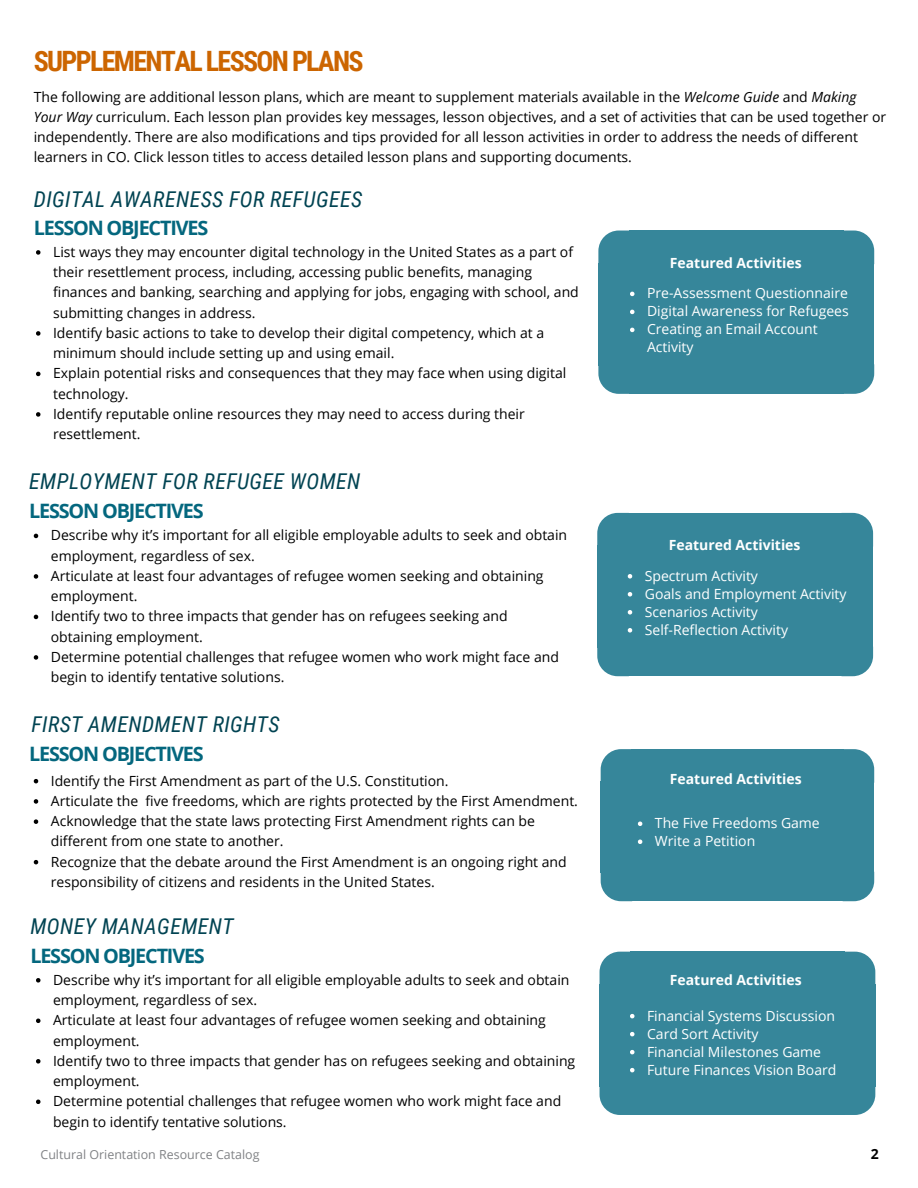
<style>
.page{position:relative;width:918px;height:1188px;background:#fff}
.page>*{position:absolute;margin:0;border:0;box-sizing:border-box;transform-origin:0 0}
.t1{font:700 28.05px "Roboto Condensed";letter-spacing:-.06em;color:#cc6500}
.t2{font:italic 21.75px "Roboto Condensed";letter-spacing:.02em;color:#014352}
.t3{font:700 19.8px "Open Sans";letter-spacing:-.06em;color:#04677e}
.t4{font:13.95px/20.2px "Open Sans";color:#000}
.t5{font:13.95px/18px "Open Sans";color:#fff}
.t6{font:700 13.95px "Open Sans";color:#fff}
.t7{font:700 13.95px "Open Sans";color:#000}
.t8{font:12.45px "Open Sans";color:#808285}
.s1{font-style:italic}
</style>
<div class="page">
<svg style="left:36px;top:250px;width:4px;height:5px"></svg>
<svg style="left:36px;top:331px;width:4px;height:5px"></svg>
<svg style="left:36px;top:372px;width:4px;height:4px"></svg>
<svg style="left:36px;top:412px;width:4px;height:5px"></svg>
<svg style="left:844px;top:231px;width:30px;height:32px"></svg>
<div style="left:843px;top:263px;width:31px;height:102px;background:#36869a"></div>
<div style="left:629px;top:263px;width:215px;height:102px;background:#36869a"></div>
<div style="left:629px;top:231px;width:215px;height:33px;background:#36869a"></div>
<svg style="left:598px;top:231px;width:31px;height:32px"></svg>
<div style="left:598px;top:263px;width:32px;height:102px;background:#36869a"></div>
<div style="left:629px;top:364px;width:215px;height:30px;background:#36869a"></div>
<svg style="left:598px;top:365px;width:31px;height:29px"></svg>
<svg style="left:844px;top:365px;width:30px;height:29px"></svg>
<svg style="left:630px;top:292px;width:4px;height:4px"></svg>
<svg style="left:630px;top:310px;width:4px;height:4px"></svg>
<svg style="left:630px;top:328px;width:4px;height:4px"></svg>
<svg style="left:34px;top:534px;width:4px;height:4px"></svg>
<svg style="left:34px;top:574px;width:4px;height:5px"></svg>
<svg style="left:34px;top:615px;width:4px;height:4px"></svg>
<svg style="left:34px;top:655px;width:4px;height:5px"></svg>
<svg style="left:843px;top:513px;width:30px;height:33px"></svg>
<div style="left:841px;top:546px;width:32px;height:102px;background:#36869a"></div>
<div style="left:628px;top:546px;width:215px;height:102px;background:#36869a"></div>
<div style="left:628px;top:513px;width:215px;height:34px;background:#36869a"></div>
<svg style="left:597px;top:513px;width:31px;height:33px"></svg>
<div style="left:597px;top:546px;width:32px;height:102px;background:#36869a"></div>
<div style="left:628px;top:647px;width:215px;height:29px;background:#36869a"></div>
<svg style="left:597px;top:648px;width:31px;height:28px"></svg>
<svg style="left:843px;top:648px;width:30px;height:28px"></svg>
<svg style="left:628px;top:574px;width:4px;height:5px"></svg>
<svg style="left:628px;top:592px;width:4px;height:5px"></svg>
<svg style="left:628px;top:610px;width:4px;height:5px"></svg>
<svg style="left:628px;top:628px;width:4px;height:5px"></svg>
<svg style="left:34px;top:779px;width:4px;height:4px"></svg>
<svg style="left:34px;top:799px;width:4px;height:5px"></svg>
<svg style="left:34px;top:819px;width:4px;height:5px"></svg>
<svg style="left:34px;top:860px;width:4px;height:4px"></svg>
<svg style="left:844px;top:749px;width:30px;height:33px"></svg>
<div style="left:843px;top:782px;width:31px;height:91px;background:#36869a"></div>
<div style="left:631px;top:782px;width:213px;height:91px;background:#36869a"></div>
<div style="left:631px;top:749px;width:213px;height:34px;background:#36869a"></div>
<svg style="left:601px;top:749px;width:30px;height:33px"></svg>
<div style="left:601px;top:782px;width:31px;height:91px;background:#36869a"></div>
<div style="left:631px;top:872px;width:213px;height:29px;background:#36869a"></div>
<svg style="left:601px;top:873px;width:30px;height:28px"></svg>
<svg style="left:844px;top:873px;width:30px;height:28px"></svg>
<svg style="left:638px;top:822px;width:4px;height:4px"></svg>
<svg style="left:638px;top:840px;width:4px;height:4px"></svg>
<svg style="left:36px;top:978px;width:4px;height:5px"></svg>
<svg style="left:36px;top:1019px;width:4px;height:4px"></svg>
<svg style="left:36px;top:1059px;width:4px;height:5px"></svg>
<svg style="left:36px;top:1100px;width:4px;height:4px"></svg>
<svg style="left:845px;top:952px;width:30px;height:32px"></svg>
<div style="left:844px;top:984px;width:31px;height:102px;background:#36869a"></div>
<div style="left:630px;top:984px;width:215px;height:102px;background:#36869a"></div>
<div style="left:630px;top:952px;width:215px;height:33px;background:#36869a"></div>
<svg style="left:600px;top:952px;width:30px;height:32px"></svg>
<div style="left:600px;top:984px;width:31px;height:102px;background:#36869a"></div>
<div style="left:630px;top:1085px;width:215px;height:30px;background:#36869a"></div>
<svg style="left:600px;top:1086px;width:30px;height:29px"></svg>
<svg style="left:845px;top:1086px;width:30px;height:29px"></svg>
<svg style="left:630px;top:1014px;width:4px;height:4px"></svg>
<svg style="left:630px;top:1032px;width:4px;height:4px"></svg>
<svg style="left:630px;top:1050px;width:4px;height:4px"></svg>
<svg style="left:630px;top:1068px;width:4px;height:4px"></svg>
<h1 class="t1" style="left:34px;top:45px;width:331px">SUPPLEMENTAL LESSON PLANS</h1>
<p class="t4" style="left:34px;top:86px;width:854px">The following are additional lesson plans, which are meant to supplement materials available in the <span class="s1">Welcome Guide</span> and <span class="s1">Making Your Way</span> curriculum. Each lesson plan provides key messages, lesson objectives, and a set of activities that can be used together or independently. There are also modifications and tips provided for all lesson activities in order to address the needs of different learners in CO. Click lesson titles to access detailed lesson plans and supporting documents.</p>
<h2 class="t2" style="left:34px;top:187px;width:330px">DIGITAL AWARENESS FOR REFUGEES</h2>
<h3 class="t3" style="left:34px;top:214px;width:176px">LESSON OBJECTIVES</h3>
<p class="t4" style="left:53px;top:241px;width:527px">List ways they may encounter digital technology in the United States as a part of their resettlement process, including, accessing public benefits, managing finances and banking, searching and applying for jobs, engaging with school, and submitting changes in address.<br>Identify basic actions to take to develop their digital competency, which at a minimum should include setting up and using email.<br>Explain potential risks and consequences that they may face when using digital technology.<br>Identify reputable online resources they may need to access during their resettlement.</p>
<p class="t6" style="left:670px;top:253px;width:133px">Featured Activities</p>
<p class="t5" style="left:647px;top:284px;width:203px">Pre-Assessment Questionnaire<br>Digital Awareness for Refugees<br>Creating an Email Account<br>Activity</p>
<h2 class="t2" style="left:29px;top:468px;width:333px">EMPLOYMENT FOR REFUGEE WOMEN</h2>
<h3 class="t3" style="left:29px;top:497px;width:176px">LESSON OBJECTIVES</h3>
<p class="t4" style="left:51px;top:525px;width:518px">Describe why it’s important for all eligible employable adults to seek and obtain employment, regardless of sex.<br>Articulate at least four advantages of refugee women seeking and obtaining employment.<br>Identify two to three impacts that gender has on refugees seeking and obtaining employment.<br>Determine potential challenges that refugee women who work might face and begin to identify tentative solutions.</p>
<p class="t6" style="left:669px;top:536px;width:133px">Featured Activities</p>
<p class="t5" style="left:645px;top:566px;width:203px">Spectrum Activity<br>Goals and Employment Activity<br>Scenarios Activity<br>Self-Reflection Activity</p>
<h2 class="t2" style="left:32px;top:711px;width:250px">FIRST AMENDMENT RIGHTS</h2>
<h3 class="t3" style="left:29px;top:740px;width:176px">LESSON OBJECTIVES</h3>
<p class="t4" style="left:51px;top:770px;width:529px">Identify the First Amendment as part of the U.S. Constitution.<br>Articulate the five freedoms, which are rights protected by the First Amendment.<br>Acknowledge that the state laws protecting First Amendment rights can be different from one state to another.<br>Recognize that the debate around the First Amendment is an ongoing right and responsibility of citizens and residents in the United States.</p>
<p class="t6" style="left:670px;top:770px;width:133px">Featured Activities</p>
<p class="t5" style="left:655px;top:814px;width:166px">The Five Freedoms Game<br>Write a Petition</p>
<h2 class="t2" style="left:30px;top:914px;width:205px">MONEY MANAGEMENT</h2>
<h3 class="t3" style="left:30px;top:942px;width:176px">LESSON OBJECTIVES</h3>
<p class="t4" style="left:53px;top:969px;width:524px">Describe why it’s important for all eligible employable adults to seek and obtain employment, regardless of sex.<br>Articulate at least four advantages of refugee women seeking and obtaining employment.<br>Identify two to three impacts that gender has on refugees seeking and obtaining employment.<br>Determine potential challenges that refugee women who work might face and begin to identify tentative solutions.</p>
<p class="t6" style="left:670px;top:970px;width:133px">Featured Activities</p>
<p class="t5" style="left:647px;top:1006px;width:191px">Financial Systems Discussion<br>Card Sort Activity<br>Financial Milestones Game<br>Future Finances Vision Board</p>
<p class="t8" style="left:40px;top:1145px;width:221px">Cultural Orientation Resource Catalog</p>
<p class="t7" style="left:871px;top:1144px;width:9px">2</p>
</div>
